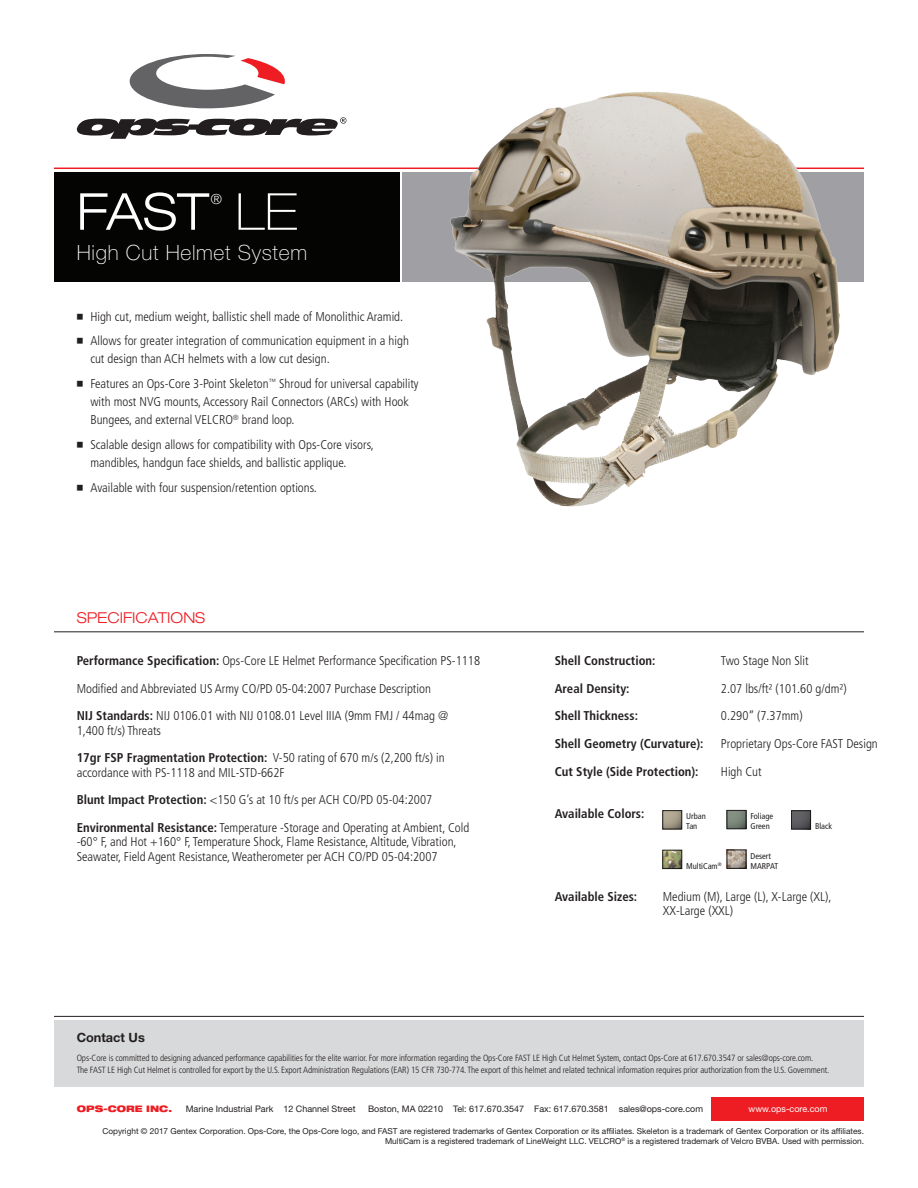
<style>
.page{position:relative;width:918px;height:1188px;background:#fff}
.page>*{position:absolute;margin:0;border:0;box-sizing:border-box;transform-origin:0 0}
.t1{font:300 expanded 51px "Helvetica Neue LT Std";color:#fff}
.t2{font:100 expanded 51px "Helvetica Neue LT Std";color:#fff}
.t3{font:100 21px "Helvetica Neue LT Std";letter-spacing:.035em;color:#fff}
.t4{font:300 expanded 15px "Helvetica Neue LT Std";color:#ee1d23}
.t5{font:300 expanded 13.95px "Helvetica Neue LT Std";color:#fff}
.Protection_Sub_Secti{font:300 condensed 12.75px/14.2px "Frutiger LT Std";color:#231f20}
.Protection_Sub_Secti-2{font:700 condensed 12.75px "Frutiger LT Std";color:#231f20}
.Contact_Us_Copy{font:700 12.75px "Helvetica Neue LT Std";color:#231f20}
.Contact_Us_Copy-2{font:300 condensed 9px/12px "Frutiger LT Std";letter-spacing:-.01em;color:#231f20}
.t6{font:9px "Helvetica Neue LT Std";color:#231f20}
.t7{font:9px "Helvetica Neue LT Std";color:#fff}
.t8{font:900 expanded 9px "Helvetica Neue LT Std";color:#ee1d23}
.t9{font:condensed 8.4px/10.2px "Frutiger LT Std";color:#231f20}
.t10{font:8.25px "Helvetica Neue LT Std";color:#231f20}
.s1{font-family:"Kimberley";font-weight:400;font-stretch:normal}
.s2{font-weight:700}
</style>
<div class="page">
<div style="left:54px;top:172px;width:346px;height:109px;background:#040503"></div>
<div style="left:403px;top:172px;width:461px;height:109px;background:#a0a0a4"></div>
<hr style="left:54px;top:168px;width:810px;height:1px;background:#ee1d23">
<div style="left:54px;top:1020px;width:810px;height:67px;background:#d8d9da"></div>
<hr style="left:54px;top:1016px;width:810px;height:1px;background:#231f20">
<div style="left:712px;top:1097px;width:152px;height:24px;background:#ee1d23"></div>
<svg style="left:130px;top:54px;width:155px;height:54px"></svg>
<svg style="left:77px;top:117px;width:269px;height:22px"></svg>
<img style="left:424px;top:91px;width:440px;height:416px">
<hr style="left:54px;top:631px;width:810px;height:1px;background:#231f20">
<div style="left:791px;top:810px;width:20px;height:19px;border:1px solid #231f20"></div>
<svg style="left:791px;top:811px;width:19px;height:18px"></svg>
<div style="left:727px;top:810px;width:19px;height:19px;border:1px solid #231f20"></div>
<svg style="left:727px;top:811px;width:19px;height:18px"></svg>
<div style="left:727px;top:850px;width:19px;height:19px;border:1px solid #231f20"></div>
<svg style="left:727px;top:850px;width:19px;height:18px"></svg>
<div style="left:662px;top:810px;width:20px;height:19px;border:1px solid #231f20"></div>
<svg style="left:663px;top:811px;width:19px;height:18px"></svg>
<div style="left:662px;top:850px;width:20px;height:19px;border:1px solid #231f20"></div>
<svg style="left:663px;top:850px;width:19px;height:18px"></svg>
<p class="t1" style="left:77px;top:181px;width:134px">FAST</p>
<p class="t5" style="left:211px;top:190px;width:13px">®</p>
<p class="t2" style="left:235px;top:181px;width:64px">LE</p>
<p class="t3" style="left:77px;top:240px;width:232px">High Cut Helmet System</p>
<p class="Protection_Sub_Secti" style="left:77px;top:309px;width:328px"><span class="s1">•</span> High cut, medium weight, ballistic shell made of Monolithic Aramid.</p>
<p class="Protection_Sub_Secti" style="left:90px;top:332px;width:320px;line-height:18px;text-indent:-14px"><span class="s1">•</span> Allows for greater integration of communication equipment in a high cut design than ACH helmets with a low cut design.</p>
<p class="Protection_Sub_Secti" style="left:90px;top:375px;width:330px;line-height:18px;text-indent:-14px"><span class="s1">•</span> Features an Ops-Core 3-Point Skeleton<sup>™</sup> Shroud for universal capability with most NVG mounts, Accessory Rail Connectors (ARCs) with Hook<br>Bungees, and external VELCRO<sup>®</sup> brand loop.</p>
<p class="Protection_Sub_Secti" style="left:90px;top:436px;width:285px;line-height:18px;text-indent:-14px"><span class="s1">•</span> Scalable design allows for compatibility with Ops-Core visors, mandibles, handgun face shields, and ballistic applique.</p>
<p class="Protection_Sub_Secti" style="left:77px;top:480px;width:242px"><span class="s1">•</span> Available with four suspension/retention options.</p>
<p class="t4" style="left:77px;top:608px;width:130px">SPECIFICATIONS</p>
<p class="Protection_Sub_Secti" style="left:77px;top:653px;width:405px"><span class="s2">Performance Specification:</span> Ops-Core LE Helmet Performance Specification PS-1118</p>
<p class="Protection_Sub_Secti" style="left:77px;top:681px;width:356px">Modified and Abbreviated US Army CO/PD 05-04:2007 Purchase Description</p>
<p class="Protection_Sub_Secti" style="left:77px;top:709px;width:373px"><span class="s2">NIJ Standards:</span> NIJ 0106.01 with NIJ 0108.01 Level IIIA (9mm FMJ / 44mag @<br>1,400 ft/s) Threats</p>
<p class="Protection_Sub_Secti" style="left:77px;top:751px;width:369px"><span class="s2">17gr FSP Fragmentation Protection:</span> V-50 rating of 670 m/s (2,200 ft/s) in accordance with PS-1118 and MIL-STD-662F</p>
<p class="Protection_Sub_Secti" style="left:77px;top:793px;width:357px"><span class="s2">Blunt Impact Protection:</span> &lt;150 G’s at 10 ft/s per ACH CO/PD 05-04:2007</p>
<p class="Protection_Sub_Secti" style="left:77px;top:821px;width:394px"><span class="s2">Environmental Resistance:</span> Temperature -Storage and Operating at Ambient, Cold -60° F, and Hot +160° F, Temperature Shock, Flame Resistance, Altitude, Vibration,<br>Seawater, Field Agent Resistance, Weatherometer per ACH CO/PD 05-04:2007</p>
<p class="Protection_Sub_Secti-2" style="left:555px;top:653px;width:102px">Shell Construction:</p>
<p class="Protection_Sub_Secti-2" style="left:555px;top:681px;width:76px">Areal Density:</p>
<p class="Protection_Sub_Secti-2" style="left:555px;top:708px;width:85px">Shell Thickness:</p>
<p class="Protection_Sub_Secti-2" style="left:555px;top:736px;width:150px">Shell Geometry (Curvature):</p>
<p class="Protection_Sub_Secti-2" style="left:555px;top:764px;width:145px">Cut Style (Side Protection):</p>
<p class="Protection_Sub_Secti-2" style="left:555px;top:806px;width:91px">Available Colors:</p>
<p class="Protection_Sub_Secti" style="left:721px;top:653px;width:89px">Two Stage Non Slit</p>
<p class="Protection_Sub_Secti" style="left:721px;top:681px;width:127px">2.07 lbs/ft² (101.60 g/dm²)</p>
<p class="Protection_Sub_Secti" style="left:721px;top:709px;width:83px">0.290” (7.37mm)</p>
<p class="Protection_Sub_Secti" style="left:721px;top:737px;width:158px">Proprietary Ops-Core FAST Design</p>
<p class="Protection_Sub_Secti" style="left:721px;top:764px;width:42px">High Cut</p>
<p class="t9" style="left:751px;top:811px;width:24px">Foliage</p>
<p class="t9" style="left:751px;top:821px;width:21px">Green</p>
<p class="t9" style="left:751px;top:851px;width:29px">Desert<br>MARPAT</p>
<p class="t9" style="left:686px;top:811px;width:21px">Urban</p>
<p class="t9" style="left:686px;top:821px;width:13px">Tan</p>
<p class="t9" style="left:686px;top:861px;width:37px">MultiCam<sup>®</sup></p>
<p class="t9" style="left:815px;top:821px;width:19px">Black</p>
<p class="Protection_Sub_Secti-2" style="left:555px;top:889px;width:84px">Available Sizes:</p>
<p class="Protection_Sub_Secti" style="left:663px;top:890px;width:170px">Medium (M), Large (L), X-Large (XL),<br>XX-Large (XXL)</p>
<p class="Contact_Us_Copy" style="left:77px;top:1030px;width:70px">Contact Us</p>
<p class="Contact_Us_Copy-2" style="left:77px;top:1052px;width:754px">Ops-Core is committed to designing advanced performance capabilities for the elite warrior. For more information regarding the Ops-Core FAST LE High Cut Helmet System, contact Ops-Core at 617.670.3547 or sales@ops-core.com.<br>The FAST LE High Cut Helmet is controlled for export by the U.S. Export Administration Regulations (EAR) 15 CFR 730-774. The export of this helmet and related technical information requires prior authorization from the U.S. Government.</p>
<p class="t8" style="left:77px;top:1103px;width:97px">OPS-CORE INC.</p>
<p class="t6" style="left:186px;top:1104px;width:171px">Marine Industrial Park 12 Channel Street</p>
<p class="t6" style="left:368px;top:1104px;width:337px">Boston, MA 02210 Tel: 617.670.3547 Fax: 617.670.3581 sales@ops-core.com</p>
<p class="t7" style="left:749px;top:1104px;width:80px">www.ops-core.com</p>
<p class="t10" style="left:102px;top:1126px;width:763px">Copyright © 2017 Gentex Corporation. Ops-Core, the Ops-Core logo, and FAST are registered trademarks of Gentex Corporation or its affiliates. Skeleton is a trademark of Gentex Corporation or its affiliates.</p>
<p class="t10" style="left:385px;top:1136px;width:480px">MultiCam is a registered trademark of LineWeight LLC. VELCRO<sup>®</sup> is a registered trademark of Velcro BVBA. Used with permission.</p>
</div>
